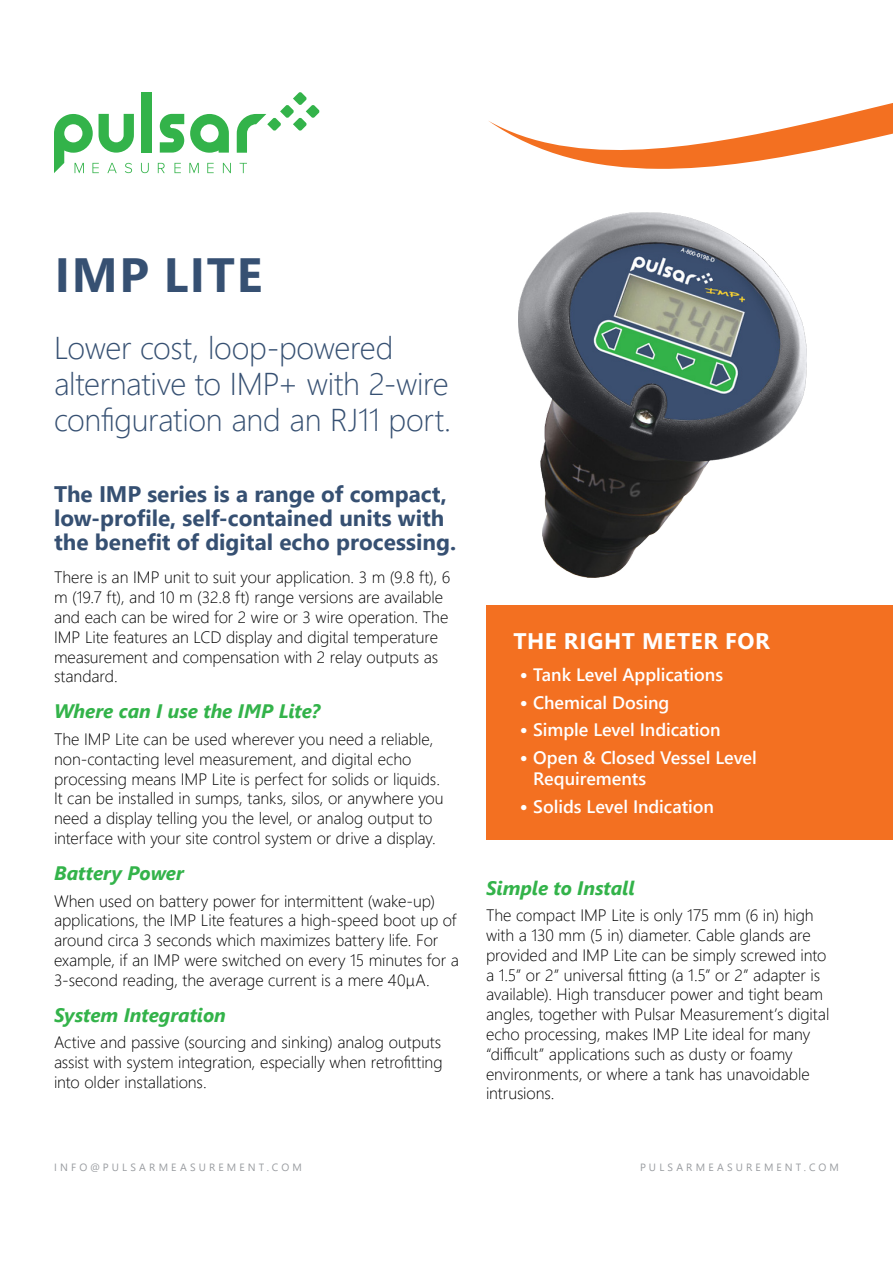
<style>
.page{position:relative;width:893px;height:1263px;background:#fff}
.page>*{position:absolute;margin:0;border:0;box-sizing:border-box;transform-origin:0 0}
.t1{font:700 48px "Segoe UI";letter-spacing:.035em;color:#365072}
.t2{font:300 31.5px/36px "Segoe UI";letter-spacing:-.01em;color:#365072}
.t3{font:700 22.5px/24px "Segoe UI";color:#365072}
.t4{font:700 22.5px "Segoe UI";letter-spacing:.03em;color:#fff}
.t5{font:italic 700 19.5px "Segoe UI";letter-spacing:-.005em;color:#33b34a}
.t6{font:600 18px/21px "Segoe UI";letter-spacing:-.005em;color:#fff}
.t7{font:300 16.5px/19.8px "Segoe UI";letter-spacing:-.005em;color:#000}
.t8{font:10.5px "Segoe UI";letter-spacing:.3em;color:#999ca0}
.s1{font-family:"Proxima Nova";font-weight:700;font-size:22.5px}
</style>
<div class="page">
<svg style="left:489px;top:103px;width:404px;height:66px"></svg>
<div style="left:142px;top:92px;width:10px;height:61px;background:#33b34a"></div>
<svg style="left:160px;top:114px;width:24px;height:39px"></svg>
<svg style="left:190px;top:114px;width:39px;height:39px"></svg>
<svg style="left:237px;top:92px;width:82px;height:61px"></svg>
<svg style="left:54px;top:114px;width:80px;height:59px"></svg>
<svg style="left:141px;top:163px;width:8px;height:10px"></svg>
<svg style="left:158px;top:163px;width:7px;height:10px"></svg>
<svg style="left:174px;top:163px;width:7px;height:10px"></svg>
<svg style="left:189px;top:163px;width:10px;height:10px"></svg>
<svg style="left:207px;top:163px;width:7px;height:10px"></svg>
<svg style="left:223px;top:163px;width:8px;height:10px"></svg>
<svg style="left:240px;top:163px;width:7px;height:10px"></svg>
<img style="left:518px;top:212px;width:289px;height:365px">
<div style="left:486px;top:641px;width:407px;height:199px;background:#f37021"></div>
<div style="left:486px;top:605px;width:407px;height:44px;background:#f37021"></div>
<h1 class="t1" style="left:55px;top:229px;width:209px">IMP LITE</h1>
<h2 class="t2" style="left:54px;top:327px;width:399px">Lower cost, loop-powered alternative to IMP+ with 2-wire configuration and an RJ11 port.</h2>
<h3 class="t3" style="left:54px;top:480px;width:404px">The IMP series is a range of compact, low-profile, self-contained units with the benefit of digital echo processing.</h3>
<p class="t7" style="left:54px;top:566px;width:398px">There is an IMP unit to suit your application. 3 m (9.8 ft), 6 m (19.7 ft), and 10 m (32.8 ft) range versions are available and each can be wired for 2 wire or 3 wire operation. The IMP Lite features an LCD display and digital temperature measurement and compensation with 2 relay outputs as standard.</p>
<p class="t5" style="left:54px;top:693px;width:268px">Where can I use the IMP Lite?</p>
<p class="t7" style="left:54px;top:728px;width:391px">The IMP Lite can be used wherever you need a reliable, non-contacting level measurement, and digital echo processing means IMP Lite is perfect for solids or liquids.<br>It can be installed in sumps, tanks, silos, or anywhere you need a display telling you the level, or analog output to interface with your site control system or drive a display.</p>
<p class="t5" style="left:54px;top:855px;width:131px">Battery Power</p>
<p class="t7" style="left:54px;top:889px;width:406px">When used on battery power for intermittent (wake-up) applications, the IMP Lite features a high-speed boot up of around circa 3 seconds which maximizes battery life. For example, if an IMP were switched on every 15 minutes for a 3-second reading, the average current is a mere 40μA.</p>
<p class="t5" style="left:54px;top:996px;width:173px">System Integration</p>
<p class="t7" style="left:54px;top:1031px;width:390px;text-align:justify">Active and passive (sourcing and sinking) analog outputs assist with system integration, especially when retrofitting into older installations.</p>
<h3 class="t4" style="left:513px;top:619px;width:258px">THE RIGHT METER FOR</h3>
<p class="t6" style="left:520px;top:662px;width:205px"><span class="s1">•</span> Tank Level Applications</p>
<p class="t6" style="left:520px;top:690px;width:151px"><span class="s1">•</span> Chemical Dosing</p>
<p class="t6" style="left:520px;top:718px;width:202px"><span class="s1">•</span> Simple Level Indication</p>
<p class="t6" style="left:533px;top:746px;width:225px;text-indent:-14px"><span class="s1">•</span> Open &amp; Closed Vessel Level<br>Requirements</p>
<p class="t6" style="left:520px;top:794px;width:196px"><span class="s1">•</span> Solids Level Indication</p>
<p class="t5" style="left:486px;top:869px;width:150px">Simple to Install</p>
<p class="t7" style="left:486px;top:904px;width:345px">The compact IMP Lite is only 175 mm (6 in) high with a 130 mm (5 in) diameter. Cable glands are provided and IMP Lite can be simply screwed into a 1.5” or 2” universal fitting (a 1.5” or 2” adapter is available). High transducer power and tight beam angles, together with Pulsar Measurement’s digital echo processing, makes IMP Lite ideal for many “difficult” applications such as dusty or foamy environments, or where a tank has unavoidable intrusions.</p>
<p class="t8" style="left:54px;top:1157px;width:249px">INFO@PULSARMEASUREMENT.COM</p>
<p class="t8" style="left:640px;top:1157px;width:200px">PULSARMEASUREMENT.COM</p>
</div>
